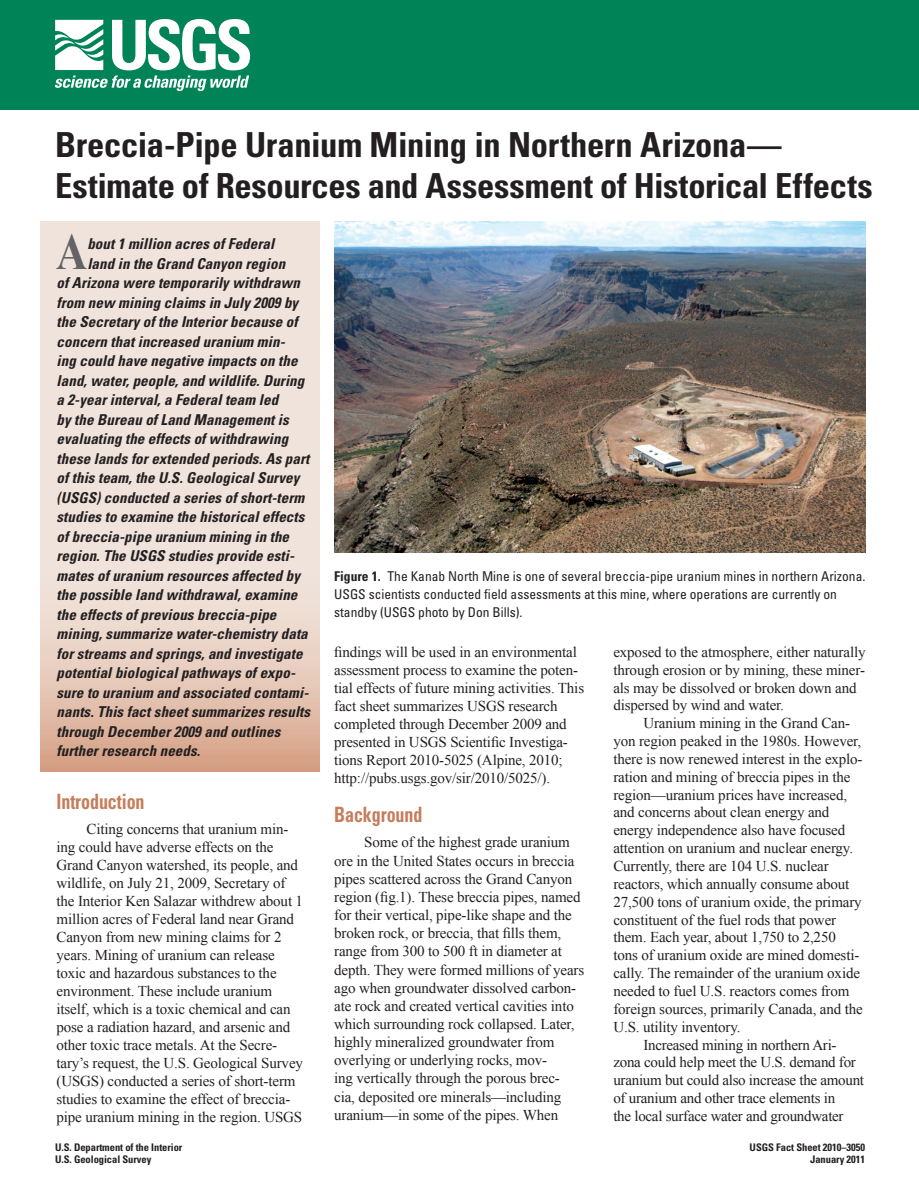
<style>
.page{position:relative;width:919px;height:1189px;background:#fff}
.page>*{position:absolute;margin:0;border:0;box-sizing:border-box;transform-origin:0 0}
.Body_Text{font:700 51.15px "Times New Roman";color:#636366;scale:.84 1}
.t1{font:700 condensed 34.5px/40.5px "Univers";letter-spacing:-.01em;color:#231f20}
.Heading_1{font:700 condensed 21.15px "Univers";letter-spacing:-.005em;color:#c67d5b;scale:.85 1}
.Body_Text-2{font:15px/17.9px "Times New Roman";letter-spacing:-.01em;color:#231f20}
.Body_Text-3{font:italic 700 condensed 15px "Univers";letter-spacing:.005em;color:#231f20}
.FigureCaption{font:condensed 13.5px/18px "Univers";color:#231f20}
.DBID{font:700 condensed 10.5px "Univers";letter-spacing:-.005em;color:#231f20}
.s1{font-weight:700}
</style>
<div class="page">
<div style="left:0;top:0;width:918px;height:109px;background:#008457"></div>
<svg style="left:40px;top:221px;width:279px;height:551px;background:#ecd9ce"></svg>
<svg style="left:55px;top:19px;width:195px;height:72px"></svg>
<img style="left:334px;top:221px;width:531px;height:331px">
<p class="t1" style="left:55px;top:125px;width:819px">Breccia-Pipe Uranium Mining in Northern Arizona—<br>Estimate of Resources and Assessment of Historical Effects</p>
<p class="Body_Text" style="left:56px;top:222px;width:39px">A</p>
<p class="Body_Text-3" style="left:87px;top:235px;width:188px">bout 1 million acres of Federal</p>
<p class="Body_Text-3" style="left:87px;top:254px;width:199px">land in the Grand Canyon region</p>
<p class="Body_Text-3" style="left:57px;top:274px;width:245px">of Arizona were temporarily withdrawn</p>
<p class="Body_Text-3" style="left:57px;top:293px;width:243px">from new mining claims in July 2009 by</p>
<p class="Body_Text-3" style="left:57px;top:313px;width:242px">the Secretary of the Interior because of</p>
<p class="Body_Text-3" style="left:57px;top:332px;width:230px">concern that increased uranium min-</p>
<p class="Body_Text-3" style="left:57px;top:352px;width:242px">ing could have negative impacts on the</p>
<p class="Body_Text-3" style="left:57px;top:371px;width:249px">land, water, people, and wildlife. During</p>
<p class="Body_Text-3" style="left:57px;top:391px;width:223px">a 2-year interval, a Federal team led</p>
<p class="Body_Text-3" style="left:57px;top:410px;width:234px">by the Bureau of Land Management is</p>
<p class="Body_Text-3" style="left:57px;top:430px;width:233px">evaluating the effects of withdrawing</p>
<p class="Body_Text-3" style="left:57px;top:449px;width:254px">these lands for extended periods. As part</p>
<p class="Body_Text-3" style="left:57px;top:469px;width:244px">of this team, the U.S. Geological Survey</p>
<p class="Body_Text-3" style="left:57px;top:488px;width:249px">(USGS) conducted a series of short-term</p>
<p class="Body_Text-3" style="left:57px;top:508px;width:249px">studies to examine the historical effects</p>
<p class="Body_Text-3" style="left:57px;top:527px;width:234px">of breccia-pipe uranium mining in the</p>
<p class="Body_Text-3" style="left:57px;top:547px;width:239px">region. The USGS studies provide esti-</p>
<p class="Body_Text-3" style="left:57px;top:566px;width:245px">mates of uranium resources affected by</p>
<p class="Body_Text-3" style="left:57px;top:586px;width:242px">the possible land withdrawal, examine</p>
<p class="Body_Text-3" style="left:57px;top:605px;width:221px">the effects of previous breccia-pipe</p>
<p class="Body_Text-3" style="left:57px;top:625px;width:253px">mining, summarize water-chemistry data</p>
<p class="Body_Text-3" style="left:57px;top:644px;width:247px">for streams and springs, and investigate</p>
<p class="Body_Text-3" style="left:57px;top:664px;width:240px">potential biological pathways of expo-</p>
<p class="Body_Text-3" style="left:57px;top:683px;width:254px">sure to uranium and associated contami-</p>
<p class="Body_Text-3" style="left:57px;top:703px;width:255px">nants. This fact sheet summarizes results</p>
<p class="Body_Text-3" style="left:57px;top:722px;width:225px">through December 2009 and outlines</p>
<p class="Body_Text-3" style="left:57px;top:742px;width:145px">further research needs.</p>
<p class="Heading_1" style="left:57px;top:788px;width:105px">Introduction</p>
<p class="Body_Text-2" style="left:57px;top:820px;width:248px;text-indent:30px">Citing concerns that uranium min&shy;ing could have adverse effects on the Grand Canyon watershed, its people, and wildlife, on July 21, 2009, Secretary of the Interior Ken Salazar withdrew about 1 million acres of Federal land near Grand Canyon from new mining claims for 2 years. Mining of uranium can release toxic and hazardous substances to the environment. These include uranium itself, which is a toxic chemical and can pose a radiation hazard, and arsenic and other toxic trace metals. At the Secre&shy;tary’s request, the U.S. Geological Survey (USGS) conducted a series of short-term studies to examine the effect of breccia&shy;pipe uranium mining in the region. USGS</p>
<p class="DBID" style="left:55px;top:1141px;width:129px">U.S. Department of the Interior</p>
<p class="DBID" style="left:55px;top:1153px;width:98px">U.S. Geological Survey</p>
<p class="FigureCaption" style="left:334px;top:567px;width:532px"><span class="s1">Figure 1.</span> The Kanab North Mine is one of several breccia-pipe uranium mines in northern Arizona.<br>USGS scientists conducted field assessments at this mine, where operations are currently on standby (USGS photo by Don Bills).</p>
<p class="Body_Text-2" style="left:334px;top:642px;width:251px">findings will be used in an environmental assessment process to examine the poten&shy;tial effects of future mining activities. This fact sheet summarizes USGS research completed through December 2009 and presented in USGS Scientific Investiga&shy;tions Report 2010-5025 (Alpine, 2010; http://pubs.usgs.gov/sir/2010/5025/).</p>
<p class="Heading_1" style="left:334px;top:801px;width:105px">Background</p>
<p class="Body_Text-2" style="left:334px;top:833px;width:251px;text-indent:30px">Some of the highest grade uranium ore in the United States occurs in breccia pipes scattered across the Grand Canyon region (fig.1). These breccia pipes, named for their vertical, pipe-like shape and the broken rock, or breccia, that fills them, range from 300 to 500 ft in diameter at depth. They were formed millions of years ago when groundwater dissolved carbon&shy;ate rock and created vertical cavities into which surrounding rock collapsed. Later, highly mineralized groundwater from overlying or underlying rocks, mov-<br>ing vertically through the porous brec&shy;cia, deposited ore minerals—including uranium—in some of the pipes. When</p>
<p class="Body_Text-2" style="left:613px;top:643px;width:253px">exposed to the atmosphere, either naturally through erosion or by mining, these miner&shy;als may be dissolved or broken down and dispersed by wind and water.</p>
<p class="Body_Text-2" style="left:613px;top:714px;width:251px;text-indent:30px">Uranium mining in the Grand Can&shy;yon region peaked in the 1980s. However, there is now renewed interest in the explo&shy;ration and mining of breccia pipes in the region—uranium prices have increased, and concerns about clean energy and energy independence also have focused attention on uranium and nuclear energy.<br>Currently, there are 104 U.S. nuclear reactors, which annually consume about 27,500 tons of uranium oxide, the primary constituent of the fuel rods that power them. Each year, about 1,750 to 2,250 tons of uranium oxide are mined domesti&shy;cally. The remainder of the uranium oxide needed to fuel U.S. reactors comes from foreign sources, primarily Canada, and the U.S. utility inventory.</p>
<p class="Body_Text-2" style="left:613px;top:1035px;width:252px;text-indent:30px">Increased mining in northern Ari&shy;zona could help meet the U.S. demand for uranium but could also increase the amount of uranium and other trace elements in<br>the local surface water and groundwater</p>
<p class="DBID" style="left:749px;top:1141px;width:117px">USGS Fact Sheet 2010–3050</p>
<p class="DBID" style="left:810px;top:1153px;width:56px">January 2011</p>
</div>
